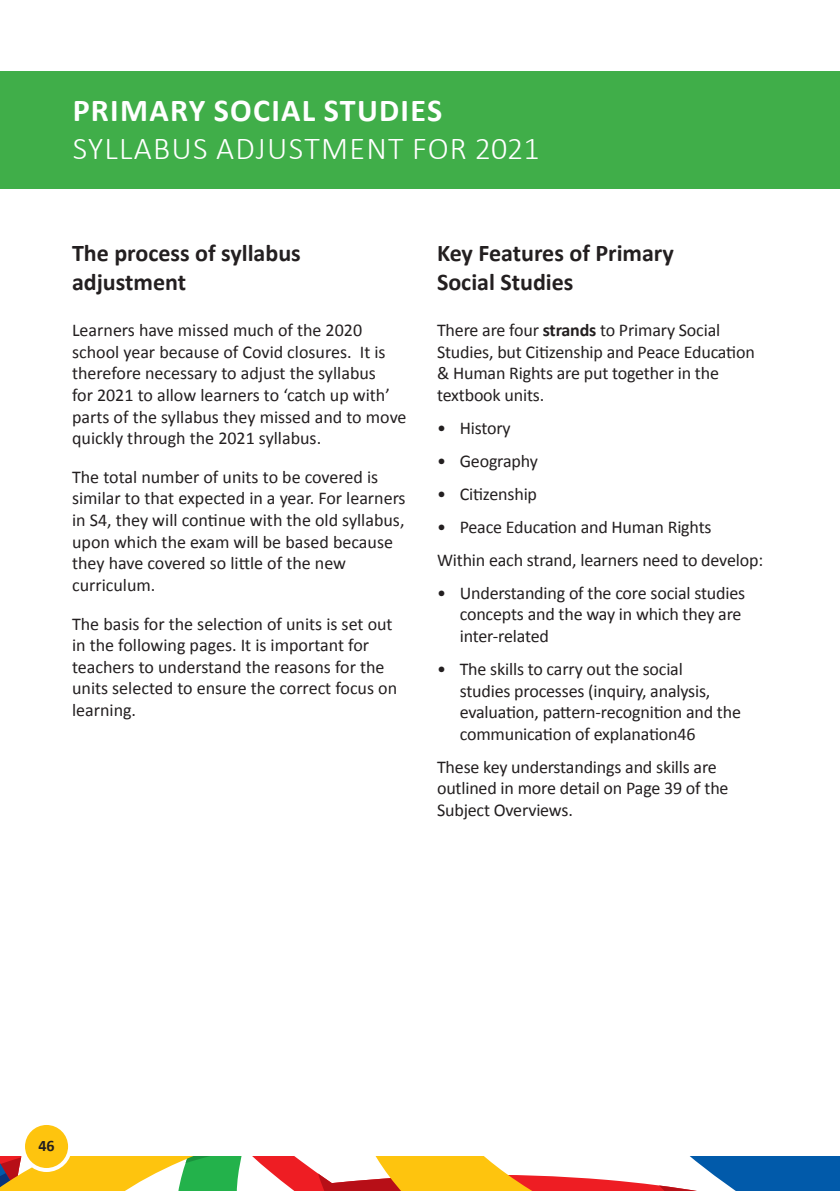
<style>
.page{position:relative;width:840px;height:1191px;background:#fff}
.page>*{position:absolute;margin:0;border:0;box-sizing:border-box;transform-origin:0 0}
.t1{font:300 32px "Calibri";letter-spacing:.04em;color:#fff}
.t2{font:700 32px "Calibri";letter-spacing:.04em;color:#fff}
.t3{font:700 24px/28.8px "Calibri";color:#231f20}
.t4{font:18px/21.6px "Calibri";letter-spacing:-.01em;color:#231f20}
.t5{font:700 16px "Calibri";color:#231f20}
.s1{font-weight:700}
</style>
<div class="page">
<svg style="left:0;top:1157px;width:840px;height:34px"></svg>
<div style="left:23px;top:1123px;width:47px;height:47px;background:#fec40e;border-radius:50%"></div>
<div style="left:21px;top:1121px;width:51px;height:51px;border:4px solid #fff;border-radius:50%"></div>
<div style="left:0;top:71px;width:839px;height:118px;background:#40ae49"></div>
<p class="t2" style="left:73px;top:90px;width:371px">PRIMARY SOCIAL STUDIES</p>
<p class="t1" style="left:73px;top:129px;width:468px">SYLLABUS ADJUSTMENT FOR 2021</p>
<p class="t3" style="left:72px;top:238px;width:230px">The process of syllabus adjustment</p>
<p class="t3" style="left:437px;top:238px;width:238px">Key Features of Primary<br>Social Studies</p>
<p class="t4" style="left:437px;top:319px;width:319px">There are four <span class="s1">strands</span> to Primary Social Studies, but Citizenship and Peace Education &amp; Human Rights are put together in the textbook units.</p>
<p class="t4" style="left:437px;top:417px;width:75px">• History</p>
<p class="t4" style="left:437px;top:450px;width:102px">• Geography</p>
<p class="t4" style="left:437px;top:483px;width:101px">• Citizenship</p>
<p class="t4" style="left:437px;top:516px;width:276px">• Peace Education and Human Rights</p>
<p class="t4" style="left:437px;top:549px;width:327px">Within each strand, learners need to develop:</p>
<p class="t4" style="left:459px;top:582px;width:287px;text-indent:-23px">• Understanding of the core social studies concepts and the way in which they are inter-related</p>
<p class="t4" style="left:459px;top:658px;width:282px;text-indent:-23px">• The skills to carry out the social<br>studies processes (inquiry, analysis, evaluation, pattern-recognition and the communication of explanation46</p>
<p class="t4" style="left:437px;top:756px;width:293px">These key understandings and skills are outlined in more detail on Page 39 of the<br>Subject Overviews.</p>
<p class="t4" style="left:72px;top:319px;width:336px">Learners have missed much of the 2020 school year because of Covid closures. It is therefore necessary to adjust the syllabus<br>for 2021 to allow learners to ‘catch up with’ parts of the syllabus they missed and to move quickly through the 2021 syllabus.</p>
<p class="t4" style="left:72px;top:466px;width:335px">The total number of units to be covered is similar to that expected in a year. For learners in S4, they will continue with the old syllabus, upon which the exam will be based because they have covered so little of the new curriculum.</p>
<p class="t4" style="left:72px;top:613px;width:326px">The basis for the selection of units is set out in the following pages. It is important for teachers to understand the reasons for the units selected to ensure the correct focus on learning.</p>
<p class="t5" style="left:38px;top:1135px;width:18px">46</p>
</div>
